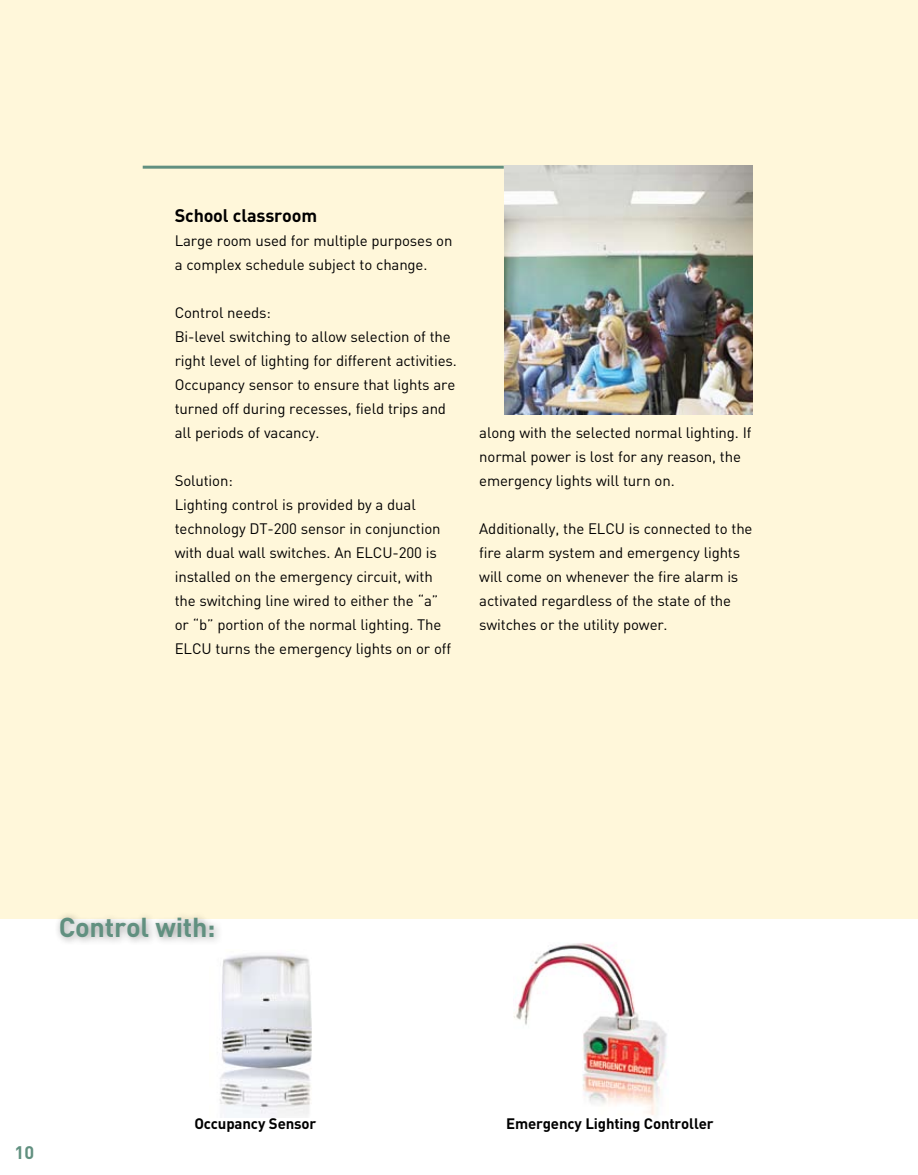
<style>
.page{position:relative;width:918px;height:1175px;background:#fff}
.page>*{position:absolute;margin:0;border:0;box-sizing:border-box;transform-origin:0 0}
.t1{font:700 27px "DINOT";letter-spacing:-.01em;color:#619080}
.t2{font:700 18px "DINOT";letter-spacing:-.01em;color:#000}
.t3{font:700 18px "DINOT";color:#619080}
.t4{font:15px/24px "DINOT";letter-spacing:-.01em;color:#000}
.t5{font:700 15px "DINOT";letter-spacing:-.01em;color:#000}
</style>
<div class="page">
<img style="left:514px;top:943px;width:154px;height:172px">
<div style="left:0;top:0;width:918px;height:918px;background:#fff7da"></div>
<img style="left:504px;top:166px;width:248px;height:248px">
<img style="left:219px;top:977px;width:93px;height:140px">
<div style="left:54px;top:910px;width:266px;height:67px;background:#000;opacity:.41"></div>
<hr style="left:143px;top:166px;width:361px;height:3px;background:#619080">
<p class="t2" style="left:175px;top:203px;width:144px">School classroom</p>
<p class="t4" style="left:175px;top:228px;width:279px">Large room used for multiple purposes on a complex schedule subject to change.</p>
<p class="t4" style="left:175px;top:300px;width:284px">Control needs:<br>Bi-level switching to allow selection of the right level of lighting for different activities.<br>Occupancy sensor to ensure that lights are turned off during recesses, field trips and all periods of vacancy.</p>
<p class="t4" style="left:175px;top:468px;width:278px">Solution:<br>Lighting control is provided by a dual technology DT-200 sensor in conjunction with dual wall switches. An ELCU-200 is installed on the emergency circuit, with the switching line wired to either the “a” or “b” portion of the normal lighting. The ELCU turns the emergency lights on or off</p>
<p class="t4" style="left:479px;top:419px;width:274px">along with the selected normal lighting. If normal power is lost for any reason, the emergency lights will turn on.</p>
<p class="t4" style="left:479px;top:515px;width:275px">Additionally, the ELCU is connected to the fire alarm system and emergency lights will come on whenever the fire alarm is activated regardless of the state of the switches or the utility power.</p>
<h1 class="t1" style="left:59px;top:908px;width:158px">Control with:</h1>
<p class="t3" style="left:15px;top:1140px;width:21px">10</p>
<p class="t5" style="left:194px;top:1113px;width:124px">Occupancy Sensor</p>
<p class="t5" style="left:506px;top:1113px;width:209px">Emergency Lighting Controller</p>
</div>
